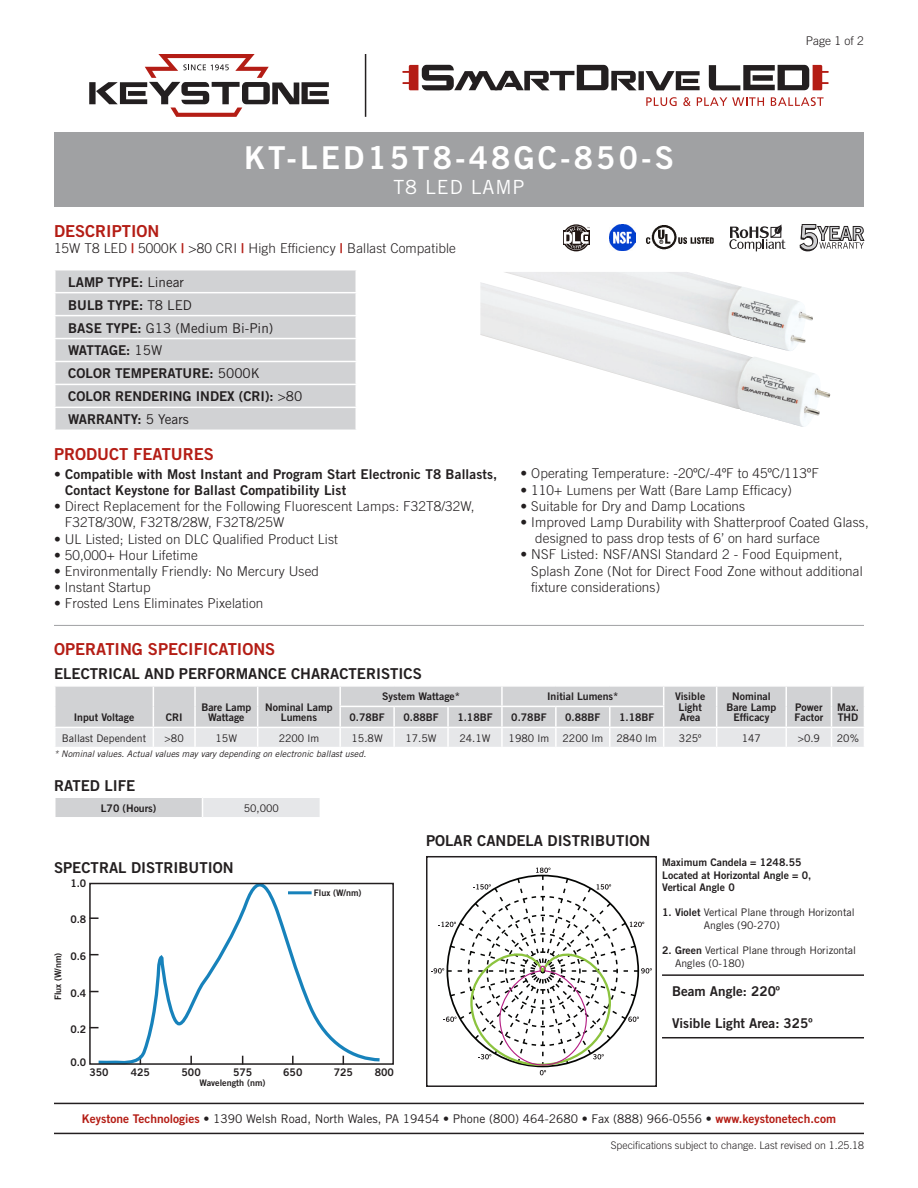
<style>
.page{position:relative;width:918px;height:1188px;background:#fff}
.page>*{position:absolute;margin:0;border:0;box-sizing:border-box;transform-origin:0 0}
.t1{font:31.5px "Trade Gothic Bold Two";letter-spacing:.1em;color:#fff}
.t2{font:19.5px "Trade Gothic";letter-spacing:.05em;color:#fff}
.t3{font:16.5px "Trade Gothic Bold Two";color:#b41d15}
.t4{font:15px "Trade Gothic Bold Two";color:#231f20}
.t5{font:300 13.5px/16.2px "Trade Gothic";letter-spacing:.01em;color:#231f20}
.t6{font:13.5px/23px "Trade Gothic Bold Two";letter-spacing:.01em;color:#231f20}
.t7{font:13.5px "Trade Gothic";color:#231f20}
.t8{font:12px "Trade Gothic";color:#231f20}
.t9{font:300 12px "Trade Gothic";color:#231f20}
.t10{font:10.5px/10.5px "Trade Gothic Bold Two";color:#231f20;text-align:center}
.t11{font:10.5px/12.6px "Trade Gothic";color:#231f20}
.t12{font:300 10.5px "Trade Gothic";color:#231f20}
.t13{font:italic 9px "Trade Gothic";color:#231f20}
.t14{font:9px "Trade Gothic Bold Two";color:#231f20}
.s1{font-family:"Trade Gothic Bold Two";font-weight:400;color:#b41d15}
.s2{font-family:"Trade Gothic"}
.s3{font-family:"Trade Gothic Bold Two"}
.s4{font-family:"Trade Gothic Bold Two";color:#b41d15}
</style>
<div class="page">
<div style="left:54px;top:133px;width:810px;height:74px;background:#a0a1a3"></div>
<hr style="left:54px;top:625px;width:810px;height:1px;background:#a0a1a3">
<div style="left:56px;top:270px;width:300px;height:160px;background:#d1d2d4"></div>
<hr style="left:54px;top:292px;width:303px;height:1px;background:#fff">
<hr style="left:54px;top:315px;width:303px;height:1px;background:#fff">
<hr style="left:54px;top:338px;width:303px;height:1px;background:#fff">
<hr style="left:54px;top:361px;width:303px;height:1px;background:#fff">
<hr style="left:54px;top:384px;width:303px;height:1px;background:#fff">
<hr style="left:54px;top:407px;width:303px;height:1px;background:#fff">
<img style="left:480px;top:272px;width:350px;height:155px">
<div style="left:55px;top:797px;width:147px;height:21px;background:#d1d2d4"></div>
<div style="left:202px;top:797px;width:118px;height:21px;background:#e6e7e9"></div>
<hr style="left:54px;top:797px;width:148px;height:1px;background:#fff">
<svg style="left:55px;top:798px;width:1px;height:19px"></svg>
<hr style="left:202px;top:797px;width:119px;height:1px;background:#fff">
<svg style="left:202px;top:798px;width:1px;height:19px"></svg>
<hr style="left:54px;top:817px;width:148px;height:2px;background:#fff">
<hr style="left:202px;top:817px;width:119px;height:2px;background:#fff">
<svg style="left:55px;top:686px;width:809px;height:61px;background:#dadbdd"></svg>
<svg style="left:89px;top:54px;width:240px;height:63px"></svg>
<hr style="left:365px;top:54px;width:1px;height:63px;background:#231f20">
<svg style="left:646px;top:97px;width:31px;height:9px"></svg>
<svg style="left:683px;top:97px;width:8px;height:9px"></svg>
<svg style="left:697px;top:97px;width:67px;height:9px"></svg>
<svg style="left:771px;top:97px;width:53px;height:9px"></svg>
<svg style="left:402px;top:65px;width:298px;height:25px"></svg>
<svg style="left:709px;top:65px;width:120px;height:25px"></svg>
<svg style="left:431px;top:868px;width:221px;height:207px"></svg>
<div style="left:426px;top:856px;width:231px;height:231px;border:2px solid #231f20"></div>
<svg style="left:95px;top:882px;width:288px;height:180px"></svg>
<div style="left:89px;top:883px;width:305px;height:182px;border:2px solid #231f20"></div>
<hr style="left:662px;top:974px;width:202px;height:2px;background:#231f20">
<hr style="left:662px;top:1037px;width:202px;height:1px;background:#231f20">
<hr style="left:54px;top:1133px;width:810px;height:1px;background:#231f20">
<hr style="left:54px;top:1103px;width:810px;height:1px;background:#231f20">
<img style="left:646px;top:225px;width:68px;height:25px">
<svg style="left:729px;top:224px;width:57px;height:27px"></svg>
<svg style="left:799px;top:224px;width:65px;height:27px"></svg>
<img style="left:610px;top:225px;width:26px;height:26px">
<svg style="left:563px;top:231px;width:1px;height:14px"></svg>
<svg style="left:564px;top:224px;width:26px;height:27px"></svg>
<h1 class="t1" style="left:244px;top:138px;width:431px">KT-LED15T8-48GC-850-S</h1>
<h2 class="t2" style="left:393px;top:176px;width:133px">T8 LED LAMP</h2>
<p class="t3" style="left:54px;top:221px;width:107px">DESCRIPTION</p>
<p class="t5" style="left:54px;top:240px;width:404px">15W T8 LED <span class="s1">|</span> 5000K <span class="s1">|</span> &gt;80 CRI <span class="s1">|</span> High Efficiency <span class="s1">|</span> Ballast Compatible</p>
<p class="t6" style="left:68px;top:270px;width:125px">LAMP TYPE: <span class="s2">Linear<br></span>BULB TYPE: <span class="s2">T8 LED</span></p>
<p class="t7" style="left:68px;top:320px;width:207px"><span class="s3">BASE TYPE:</span> G13 (Medium Bi-Pin)</p>
<p class="t6" style="left:68px;top:339px;width:236px">WATTAGE: <span class="s2">15W<br></span>COLOR TEMPERATURE: <span class="s2">5000K<br></span>COLOR RENDERING INDEX (CRI): <span class="s2">&gt;80<br></span>WARRANTY: <span class="s2">5 Years</span></p>
<p class="t3" style="left:54px;top:444px;width:161px">PRODUCT FEATURES</p>
<p class="t9" style="left:806px;top:34px;width:60px">Page 1 of 2</p>
<p class="t6" style="left:65px;top:466px;width:434px;line-height:16.2px;text-indent:-11px">• Compatible with Most Instant and Program Start Electronic T8 Ballasts,<br>Contact Keystone for Ballast Compatibility List</p>
<p class="t5" style="left:65px;top:498px;width:411px;text-indent:-11px">• Direct Replacement for the Following Fluorescent Lamps: F32T8/32W,<br>F32T8/30W, F32T8/28W, F32T8/25W</p>
<p class="t5" style="left:54px;top:530px;width:285px">• UL Listed; Listed on DLC Qualified Product List</p>
<p class="t5" style="left:54px;top:547px;width:145px">• 50,000+ Hour Lifetime</p>
<p class="t5" style="left:54px;top:563px;width:267px">• Environmentally Friendly: No Mercury Used</p>
<p class="t5" style="left:54px;top:579px;width:98px">• Instant Startup</p>
<p class="t5" style="left:54px;top:595px;width:211px">• Frosted Lens Eliminates Pixelation</p>
<p class="t3" style="left:54px;top:639px;width:223px">OPERATING SPECIFICATIONS</p>
<p class="t5" style="left:521px;top:465px;width:300px">• Operating Temperature: -20ºC/-4ºF to 45ºC/113ºF</p>
<p class="t5" style="left:521px;top:482px;width:273px">• 110+ Lumens per Watt (Bare Lamp Efficacy)</p>
<p class="t5" style="left:521px;top:498px;width:226px">• Suitable for Dry and Damp Locations</p>
<p class="t5" style="left:535px;top:514px;width:335px;text-indent:-15px">• Improved Lamp Durability with Shatterproof Coated Glass, designed to pass drop tests of 6’ on hard surface</p>
<p class="t5" style="left:531px;top:546px;width:333px;text-indent:-11px">• NSF Listed: NSF/ANSI Standard 2 - Food Equipment,<br>Splash Zone (Not for Direct Food Zone without additional fixture considerations)</p>
<p class="t4" style="left:54px;top:664px;width:369px">ELECTRICAL AND PERFORMANCE CHARACTERISTICS</p>
<p class="t10" style="left:74px;top:712px;width:62px">Input Voltage</p>
<p class="t10" style="left:166px;top:712px;width:18px">CRI</p>
<p class="t10" style="left:201px;top:702px;width:51px">Bare Lamp<br>Wattage</p>
<p class="t10" style="left:265px;top:702px;width:69px">Nominal Lamp<br>Lumens</p>
<p class="t10" style="left:382px;top:691px;width:80px">System Wattage*</p>
<p class="t10" style="left:547px;top:691px;width:73px">Initial Lumens*</p>
<p class="t10" style="left:675px;top:691px;width:32px">Visible<br>Light<br>Area</p>
<p class="t10" style="left:727px;top:691px;width:51px">Nominal<br>Bare Lamp<br>Efficacy</p>
<p class="t10" style="left:795px;top:702px;width:30px;text-align:left">Power<br>Factor</p>
<p class="t10" style="left:837px;top:702px;width:23px">Max.</p>
<p class="t10" style="left:350px;top:712px;width:37px">0.78BF</p>
<p class="t10" style="left:403px;top:712px;width:37px">0.88BF</p>
<p class="t10" style="left:457px;top:712px;width:37px">1.18BF</p>
<p class="t10" style="left:511px;top:712px;width:37px">0.78BF</p>
<p class="t10" style="left:565px;top:712px;width:37px">0.88BF</p>
<p class="t10" style="left:619px;top:712px;width:37px">1.18BF</p>
<p class="t10" style="left:838px;top:712px;width:22px">THD</p>
<p class="t11" style="left:62px;top:731px;width:86px">Ballast Dependent</p>
<p class="t11" style="left:165px;top:731px;width:21px">&gt;80</p>
<p class="t11" style="left:216px;top:731px;width:23px">15W</p>
<p class="t11" style="left:279px;top:731px;width:42px">2200 lm</p>
<p class="t11" style="left:352px;top:731px;width:33px">15.8W</p>
<p class="t11" style="left:405px;top:731px;width:33px">17.5W</p>
<p class="t11" style="left:459px;top:731px;width:33px">24.1W</p>
<p class="t11" style="left:509px;top:731px;width:42px">1980 lm</p>
<p class="t11" style="left:563px;top:731px;width:42px">2200 lm</p>
<p class="t11" style="left:616px;top:731px;width:42px">2840 lm</p>
<p class="t11" style="left:679px;top:731px;width:24px">325º</p>
<p class="t11" style="left:742px;top:731px;width:21px">147</p>
<p class="t11" style="left:798px;top:731px;width:24px">&gt;0.9</p>
<p class="t11" style="left:837px;top:731px;width:24px">20%</p>
<p class="t13" style="left:54px;top:749px;width:314px">* Nominal values. Actual values may vary depending on electronic ballast used.</p>
<p class="t4" style="left:54px;top:776px;width:83px">RATED LIFE</p>
<p class="t10" style="left:101px;top:803px;width:57px">L70 (Hours)</p>
<p class="t11" style="left:244px;top:801px;width:37px">50,000</p>
<p class="t4" style="left:54px;top:858px;width:181px">SPECTRAL DISTRIBUTION</p>
<p class="t14" style="left:52px;top:1000px;width:49px;rotate:-90deg">Flux (W/nm)</p>
<p class="t10" style="left:70px;top:878px;width:18px">1.0</p>
<p class="t10" style="left:70px;top:914px;width:18px">0.8</p>
<p class="t10" style="left:70px;top:951px;width:18px">0.6</p>
<p class="t10" style="left:70px;top:987px;width:18px">0.4</p>
<p class="t10" style="left:70px;top:1024px;width:18px">0.2</p>
<p class="t10" style="left:70px;top:1057px;width:18px">0.0</p>
<p class="t14" style="left:314px;top:887px;width:49px">Flux (W/nm)</p>
<p class="t10" style="left:89px;top:1066px;width:21px">350</p>
<p class="t10" style="left:131px;top:1066px;width:21px">425</p>
<p class="t10" style="left:182px;top:1066px;width:21px">500</p>
<p class="t10" style="left:233px;top:1066px;width:21px">575</p>
<p class="t10" style="left:283px;top:1066px;width:21px">650</p>
<p class="t10" style="left:334px;top:1066px;width:21px">725</p>
<p class="t10" style="left:375px;top:1066px;width:21px">800</p>
<p class="t14" style="left:200px;top:1077px;width:67px">Wavelength (nm)</p>
<p class="t4" style="left:426px;top:832px;width:226px">POLAR CANDELA DISTRIBUTION</p>
<p class="t10" style="left:662px;top:856px;width:151px;line-height:12.6px;text-align:left">Maximum Candela = 1248.55<br>Located at Horizontal Angle = 0,<br>Vertical Angle 0</p>
<p class="t11" style="left:704px;top:906px;width:152px;text-indent:-42px"><span class="s3">1. Violet</span> Vertical Plane through Horizontal<br>Angles (90-270)</p>
<p class="t11" style="left:675px;top:944px;width:183px;text-indent:-13px"><span class="s3">2. Green</span> Vertical Plane through Horizontal<br>Angles (0-180)</p>
<p class="t6" style="left:672px;top:979px;width:109px">Beam Angle: 220º</p>
<p class="t6" style="left:672px;top:1012px;width:142px">Visible Light Area: 325º</p>
<p class="t8" style="left:82px;top:1111px;width:756px"><span class="s4">Keystone Technologies</span> <span class="s3">•</span> 1390 Welsh Road, North Wales, PA 19454 <span class="s3">•</span> Phone (800) 464-2680 <span class="s3">•</span> Fax (888) 966-0556 • <span class="s4">www.keystonetech.com</span></p>
<p class="t12" style="left:611px;top:1139px;width:255px">Specifications subject to change. Last revised on 1.25.18</p>
</div>
